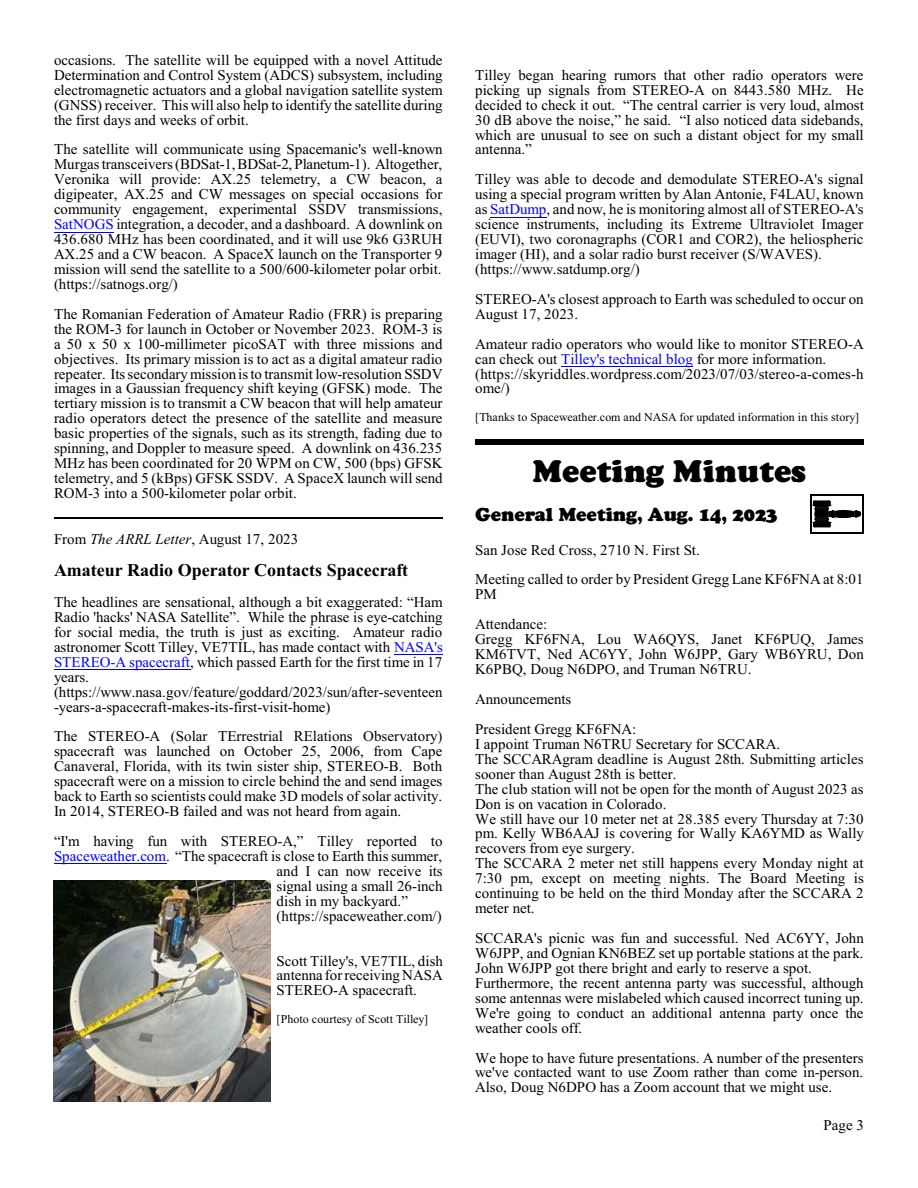
<style>
.page{position:relative;width:918px;height:1188px;background:#fff}
.page>*{position:absolute;margin:0;border:0;box-sizing:border-box;transform-origin:0 0}
.t1{font:30px "Cooper BT Black Headline";color:#000}
.t2{font:700 18px "Times New Roman";color:#000}
.t3{font:18px "Cooper BT Black Headline";color:#000}
.t4{font:15px/15px "Times New Roman";color:#000}
.t5{font:12px "Times New Roman";color:#000}
.s1{color:#00f}
.s2{font-style:italic}
</style>
<div class="page">
<img style="left:54px;top:881px;width:216px;height:220px">
<svg style="left:813px;top:501px;width:48px;height:26px"></svg>
<hr style="left:810px;top:494px;width:1px;height:40px;background:#000">
<hr style="left:863px;top:494px;width:1px;height:40px;background:#000">
<hr style="left:810px;top:494px;width:54px;height:1px;background:#000">
<hr style="left:810px;top:532px;width:54px;height:2px;background:#000">
<hr style="left:54px;top:232px;width:60px;height:1px;background:#00f">
<hr style="left:394px;top:654px;width:49px;height:1px;background:#00f">
<hr style="left:54px;top:669px;width:136px;height:1px;background:#00f">
<hr style="left:54px;top:863px;width:112px;height:1px;background:#00f">
<hr style="left:490px;top:217px;width:56px;height:1px;background:#00f">
<hr style="left:561px;top:366px;width:132px;height:1px;background:#00f">
<hr style="left:54px;top:517px;width:389px;height:1px;background:#000">
<div style="left:475px;top:439px;width:389px;height:6px;background:#000"></div>
<p class="t4" style="left:54px;top:54px;width:390px;text-align:justify">occasions. The satellite will be equipped with a novel Attitude Determination and Control System (ADCS) subsystem, including electromagnetic actuators and a global navigation satellite system (GNSS) receiver. This will also help to identify the satellite during the first days and weeks of orbit.</p>
<p class="t4" style="left:54px;top:143px;width:390px;text-align:justify">The satellite will communicate using Spacemanic's well-known Murgas transceivers (BDSat-1,BDSat-2,Planetum-1). Altogether, Veronika will provide: AX.25 telemetry, a CW beacon, a digipeater, AX.25 and CW messages on special occasions for community engagement, experimental SSDV transmissions, <span class="s1">SatNOGS</span> integration, a decoder, and a dashboard. A downlink on 436.680 MHz has been coordinated, and it will use 9k6 G3RUH AX.25 and a CW beacon. A SpaceX launch on the Transporter 9 mission will send the satellite to a 500/600-kilometer polar orbit. (https://satnogs.org/)</p>
<p class="t4" style="left:54px;top:308px;width:390px;text-align:justify">The Romanian Federation of Amateur Radio (FRR) is preparing the ROM-3 for launch in October or November 2023. ROM-3 is a 50 x 50 x 100-millimeter picoSAT with three missions and objectives. Its primary mission is to act as a digital amateur radio repeater. Its secondarymission is to transmit low-resolution SSDV images in a Gaussian frequency shift keying (GFSK) mode. The tertiary mission is to transmit a CW beacon that will help amateur radio operators detect the presence of the satellite and measure basic properties of the signals, such as its strength, fading due to spinning, and Doppler to measure speed. A downlink on 436.235<br>MHz has been coordinated for 20 WPM on CW, 500 (bps) GFSK telemetry, and 5 (kBps) GFSK SSDV. A SpaceX launch will send ROM-3 into a 500-kilometer polar orbit.</p>
<p class="t4" style="left:54px;top:533px;width:246px">From <span class="s2">The ARRL Letter</span>, August 17, 2023</p>
<p class="t2" style="left:54px;top:564px;width:356px">Amateur Radio Operator Contacts Spacecraft</p>
<p class="t4" style="left:54px;top:596px;width:390px">The headlines are sensational, although a bit exaggerated: “Ham Radio 'hacks' NASA Satellite”. While the phrase is eye-catching for social media, the truth is just as exciting. Amateur radio astronomer Scott Tilley, VE7TIL, has made contact with <span class="s1">NASA's STEREO-A spacecraft</span>, which passed Earth for the first time in 17 years. (https://www.nasa.gov/feature/goddard/2023/sun/after-seventeen -years-a-spacecraft-makes-its-first-visit-home)</p>
<p class="t4" style="left:54px;top:730px;width:390px;text-align:justify">The STEREO-A (Solar TErrestrial RElations Observatory) spacecraft was launched on October 25, 2006, from Cape Canaveral, Florida, with its twin sister ship, STEREO-B. Both spacecraft were on a mission to circle behind the and send images back to Earth so scientists could make 3D models of solar activity.<br>In 2014, STEREO-B failed and was not heard from again.</p>
<p class="t4" style="left:54px;top:835px;width:390px">“I'm having fun with STEREO-A,” Tilley reported to</p>
<p class="t4" style="left:54px;top:850px;width:390px"><span class="s1">Spaceweather.com</span>. “The spacecraft is close to Earth this summer,</p>
<p class="t4" style="left:277px;top:865px;width:168px">and I can now receive its</p>
<p class="t4" style="left:277px;top:880px;width:167px">signal using a small 26-inch</p>
<p class="t4" style="left:277px;top:895px;width:133px">dish in my backyard.”</p>
<p class="t4" style="left:277px;top:910px;width:167px">(https://spaceweather.com/)</p>
<p class="t4" style="left:277px;top:954px;width:168px;text-align:justify">Scott Tilley's, VE7TIL, dish antenna for receiving NASA STEREO-A spacecraft.</p>
<p class="t5" style="left:277px;top:1015px;width:153px">[Photo courtesy of Scott Tilley]</p>
<p class="t4" style="left:475px;top:69px;width:390px;text-align:justify">Tilley began hearing rumors that other radio operators were picking up signals from STEREO-A on 8443.580 MHz. He decided to check it out. “The central carrier is very loud, almost 30 dB above the noise,” he said. “I also noticed data sidebands, which are unusual to see on such a distant object for my small antenna.”</p>
<p class="t4" style="left:475px;top:173px;width:390px">Tilley was able to decode and demodulate STEREO-A's signal using a special program written by Alan Antonie, F4LAU, known as <span class="s1">SatDump</span>, and now, he is monitoring almost all of STEREO-A's science instruments, including its Extreme Ultraviolet Imager (EUVI), two coronagraphs (COR1 and COR2), the heliospheric imager (HI), and a solar radio burst receiver (S/WAVES). (https://www.satdump.org/)</p>
<p class="t4" style="left:475px;top:293px;width:390px">STEREO-A's closest approach to Earth was scheduled to occur on<br>August 17, 2023.</p>
<p class="t4" style="left:475px;top:338px;width:390px">Amateur radio operators who would like to monitor STEREO-A can check out <span class="s1">Tilley's technical blog</span> for more information. (https://skyriddles.wordpress.com/2023/07/03/stereo-a-comes-h ome/)</p>
<p class="t5" style="left:475px;top:413px;width:385px">[Thanks to Spaceweather.com and NASA for updated information in this story]</p>
<h1 class="t1" style="left:533px;top:459px;width:275px">Meeting Minutes</h1>
<p class="t3" style="left:475px;top:508px;width:304px">General Meeting, Aug. 14, 2023</p>
<p class="t4" style="left:475px;top:536px;width:390px;line-height:29.8px">San Jose Red Cross, 2710 N. First St.<br>Meeting called to order by President Gregg Lane KF6FNA at 8:01</p>
<p class="t4" style="left:475px;top:581px;width:73px;line-height:29.8px">PM<br>Attendance:</p>
<p class="t4" style="left:475px;top:633px;width:390px;text-align:justify">Gregg KF6FNA, Lou WA6QYS, Janet KF6PUQ, James KM6TVT, Ned AC6YY, John W6JPP, Gary WB6YRU, Don K6PBQ, Doug N6DPO, and Truman N6TRU.</p>
<p class="t4" style="left:475px;top:685px;width:163px;line-height:29.8px">Announcements<br>President Gregg KF6FNA:</p>
<p class="t4" style="left:475px;top:738px;width:390px">I appoint Truman N6TRU Secretary for SCCARA.<br>The SCCARAgram deadline is August 28th. Submitting articles sooner than August 28th is better.<br>The club station will not be open for the month of August 2023 as Don is on vacation in Colorado.<br>We still have our 10 meter net at 28.385 every Thursday at 7:30 pm. Kelly WB6AAJ is covering for Wally KA6YMD as Wally recovers from eye surgery.<br>The SCCARA 2 meter net still happens every Monday night at 7:30 pm, except on meeting nights. The Board Meeting is continuing to be held on the third Monday after the SCCARA 2 meter net.</p>
<p class="t4" style="left:475px;top:932px;width:390px">SCCARA's picnic was fun and successful. Ned AC6YY, John W6JPP, and Ognian KN6BEZ set up portable stations at the park.<br>John W6JPP got there bright and early to reserve a spot.<br>Furthermore, the recent antenna party was successful, although some antennas were mislabeled which caused incorrect tuning up.<br>We're going to conduct an additional antenna party once the weather cools off.</p>
<p class="t4" style="left:475px;top:1051px;width:390px;text-align:justify">We hope to have future presentations. A number of the presenters we've contacted want to use Zoom rather than come in-person.<br>Also, Doug N6DPO has a Zoom account that we might use.</p>
<p class="t4" style="left:824px;top:1119px;width:42px">Page 3</p>
</div>
